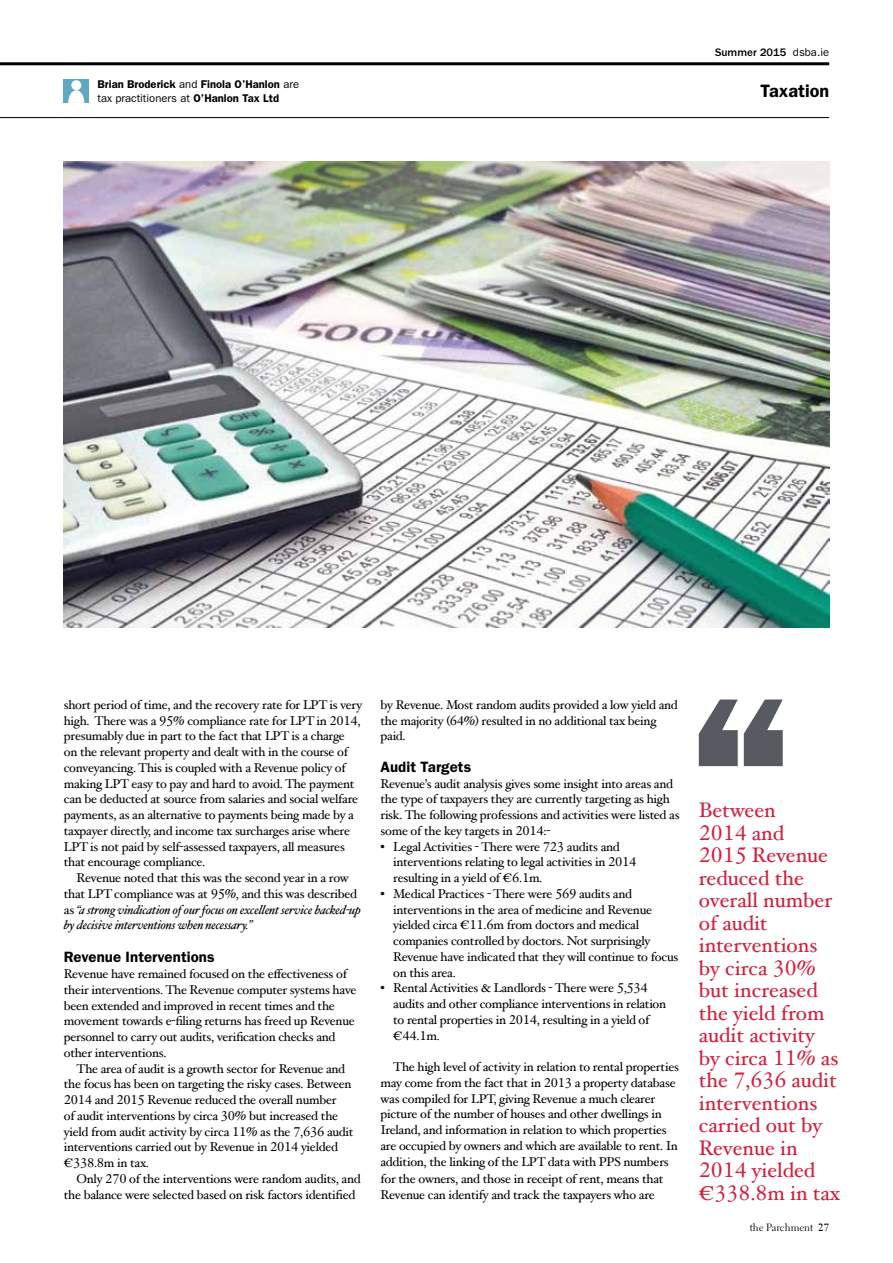
<style>
.page{position:relative;width:893px;height:1263px;background:#fff}
.page>*{position:absolute;margin:0;border:0;box-sizing:border-box;transform-origin:0 0}
.t1{font:21px/22.5px "Hoefler Text";color:#d41e3b}
.t2{font:600 18px "ITC Franklin Gothic Std";color:#000}
.t3{font:600 15px "ITC Franklin Gothic Std";letter-spacing:.005em;color:#000}
.t4{font:12.75px/15.8px "Hoefler Text";letter-spacing:-.02em;color:#000}
.t5{font:italic 12.75px/15.8px "Hoefler Text";letter-spacing:-.02em;color:#000}
.t6{font:600 11.25px/14.2px "ITC Franklin Gothic Std";color:#000}
.t7{font:500 11.25px "ITC Franklin Gothic Std";color:#000}
.t8{font:10.5px "Electra LT Std";color:#000}
.s1{font-weight:400}
.s2{font-style:normal}
.s3{font-family:"Times"}
.s4{font-weight:700}
</style>
<div class="page">
<hr style="left:0;top:62px;width:829px;height:3px;background:#000">
<hr style="left:0;top:117px;width:829px;height:1px;background:#000">
<img style="left:64px;top:162px;width:765px;height:466px">
<svg style="left:699px;top:699px;width:84px;height:67px"></svg>
<div style="left:64px;top:80px;width:25px;height:23px;background:#60a8c1"></div>
<div style="left:71px;top:80px;width:10px;height:10px;background:#fff;border-radius:50%"></div>
<svg style="left:68px;top:90px;width:16px;height:13px"></svg>
<p class="t6" style="left:98px;top:77px;width:203px">Brian Broderick <span class="s1">and</span> Finola O’Hanlon <span class="s1">are tax practitioners at</span> O’Hanlon Tax Ltd</p>
<p class="t7" style="left:715px;top:46px;width:116px">Summer 2015 <span class="s1">dsba.ie</span></p>
<h2 class="t2" style="left:760px;top:81px;width:70px">Taxation</h2>
<p class="t4" style="left:64px;top:697px;width:300px">short period of time, and the recovery rate for LPT is very high. There was a 95% compliance rate for LPT in 2014, presumably due in part to the fact that LPT is a charge<br>on the relevant property and dealt with in the course of conveyancing. This is coupled with a Revenue policy of making LPT easy to pay and hard to avoid. The payment can be deducted at source from salaries and social welfare payments, as an alternative to payments being made by a taxpayer directly, and income tax surcharges arise where LPT is not paid by self-assessed taxpayers, all measures that encourage compliance.</p>
<p class="t5" style="left:64px;top:870px;width:299px;text-indent:13px"><span class="s2">Revenue noted that this was the second year in a row that LPT compliance was at 95%, and this was described as</span> “a strong vindication of our focus on excellent service backed-up by decisive interventions when necessary.”</p>
<p class="t3" style="left:64px;top:948px;width:152px">Revenue Interventions</p>
<p class="t4" style="left:64px;top:966px;width:294px">Revenue have remained focused on the effectiveness of their interventions. The Revenue computer systems have been extended and improved in recent times and the movement towards e-filing returns has freed up Revenue personnel to carry out audits, verification checks and other interventions.</p>
<p class="t4" style="left:64px;top:1060px;width:291px;text-indent:13px">The area of audit is a growth sector for Revenue and the focus has been on targeting the risky cases. Between 2014 and 2015 Revenue reduced the overall number<br>of audit interventions by circa 30% but increased the yield from audit activity by circa 11% as the 7,636 audit interventions carried out by Revenue in 2014 yielded <span class="s3">€</span>338.8m in tax.</p>
<p class="t4" style="left:64px;top:1171px;width:298px;text-indent:13px">Only 270 of the interventions were random audits, and the balance were selected based on risk factors identified</p>
<p class="t4" style="left:380px;top:697px;width:299px">by Revenue. Most random audits provided a low yield and the majority (64%) resulted in no additional tax being paid.</p>
<p class="t3" style="left:380px;top:758px;width:92px">Audit Targets</p>
<p class="t4" style="left:380px;top:775px;width:301px">Revenue’s audit analysis gives some insight into areas and the type of taxpayers they are currently targeting as high risk. The following professions and activities were listed as some of the key targets in 2014:-</p>
<p class="t4" style="left:393px;top:838px;width:245px;text-indent:-13px">• Legal Activities - There were 723 audits and interventions relating to legal activities in 2014 resulting in a yield of <span class="s3">€</span>6.1m.</p>
<p class="t4" style="left:393px;top:886px;width:287px;text-indent:-13px">• Medical Practices - There were 569 audits and interventions in the area of medicine and Revenue yielded circa <span class="s3">€</span>11.6m from doctors and medical companies controlled by doctors. Not surprisingly Revenue have indicated that they will continue to focus on this area.</p>
<p class="t4" style="left:393px;top:980px;width:274px;text-indent:-13px">• Rental Activities &amp; Landlords - There were 5,534 audits and other compliance interventions in relation to rental properties in 2014, resulting in a yield of <span class="s3">€</span>44.1m.</p>
<p class="t4" style="left:380px;top:1059px;width:300px;text-indent:13px">The high level of activity in relation to rental properties may come from the fact that in 2013 a property database was compiled for LPT, giving Revenue a much clearer picture of the number of houses and other dwellings in Ireland, and information in relation to which properties are occupied by owners and which are available to rent. In addition, the linking of the LPT data with PPS numbers for the owners, and those in receipt of rent, means that Revenue can identify and track the taxpayers who are</p>
<h1 class="t1" style="left:699px;top:799px;width:143px">Between<br>2014 and<br>2015 Revenue reduced the overall number of audit interventions by circa 30% but increased the yield from audit activity by circa 11% as the 7,636 audit interventions carried out by<br>Revenue in<br>2014 yielded <span class="s3">€</span>338.8m in tax</h1>
<p class="t8" style="left:750px;top:1221px;width:81px">the Parchment <span class="s4">27</span></p>
</div>
